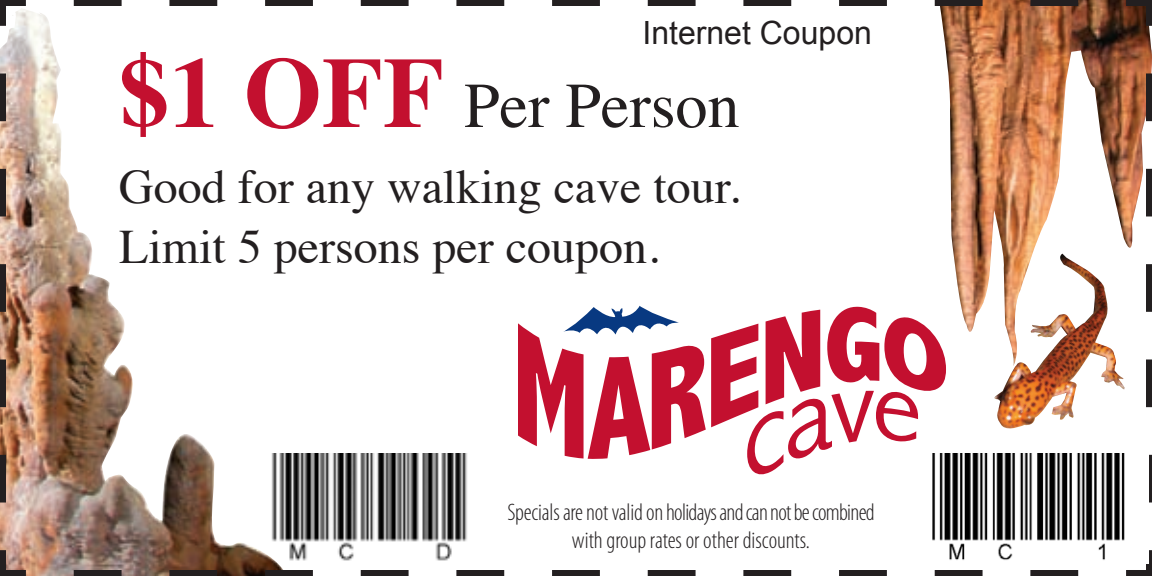
<style>
.page{position:relative;width:1152px;height:576px;background:#fff}
.page>*{position:absolute;margin:0;border:0;box-sizing:border-box;transform-origin:0 0}
.t1{font:64px "Times";color:#231f20}
.t2{font:48px "Times";color:#231f20}
.t3{font:32px "Arial";color:#231f20}
.t4{font:300 condensed 24px/28px "Myriad Pro";letter-spacing:-.01em;color:#231f20;text-align:center}
.s1{font-weight:700;font-size:100px;color:#c3102f}
</style>
<div class="page">
<img style="left:0;top:0;width:1152px;height:576px">
<img style="left:992px;top:254px;width:133px;height:178px">
<svg style="left:518px;top:306px;width:428px;height:169px"></svg>
<img style="left:910px;top:454px;width:238px;height:109px">
<p class="t3" style="left:642px;top:12px;width:231px">Internet Coupon</p>
<p class="t1" style="left:119px;top:46px;width:622px"><span class="s1">$1 OFF</span> Per Person</p>
<p class="t2" style="left:119px;top:142px;width:623px">Good for any walking cave tour.</p>
<p class="t2" style="left:119px;top:202px;width:541px">Limit 5 persons per coupon.</p>
<p class="t4" style="left:507px;top:498px;width:369px">Specials are not valid on holidays and can not be combined with group rates or other discounts.</p>
</div>
